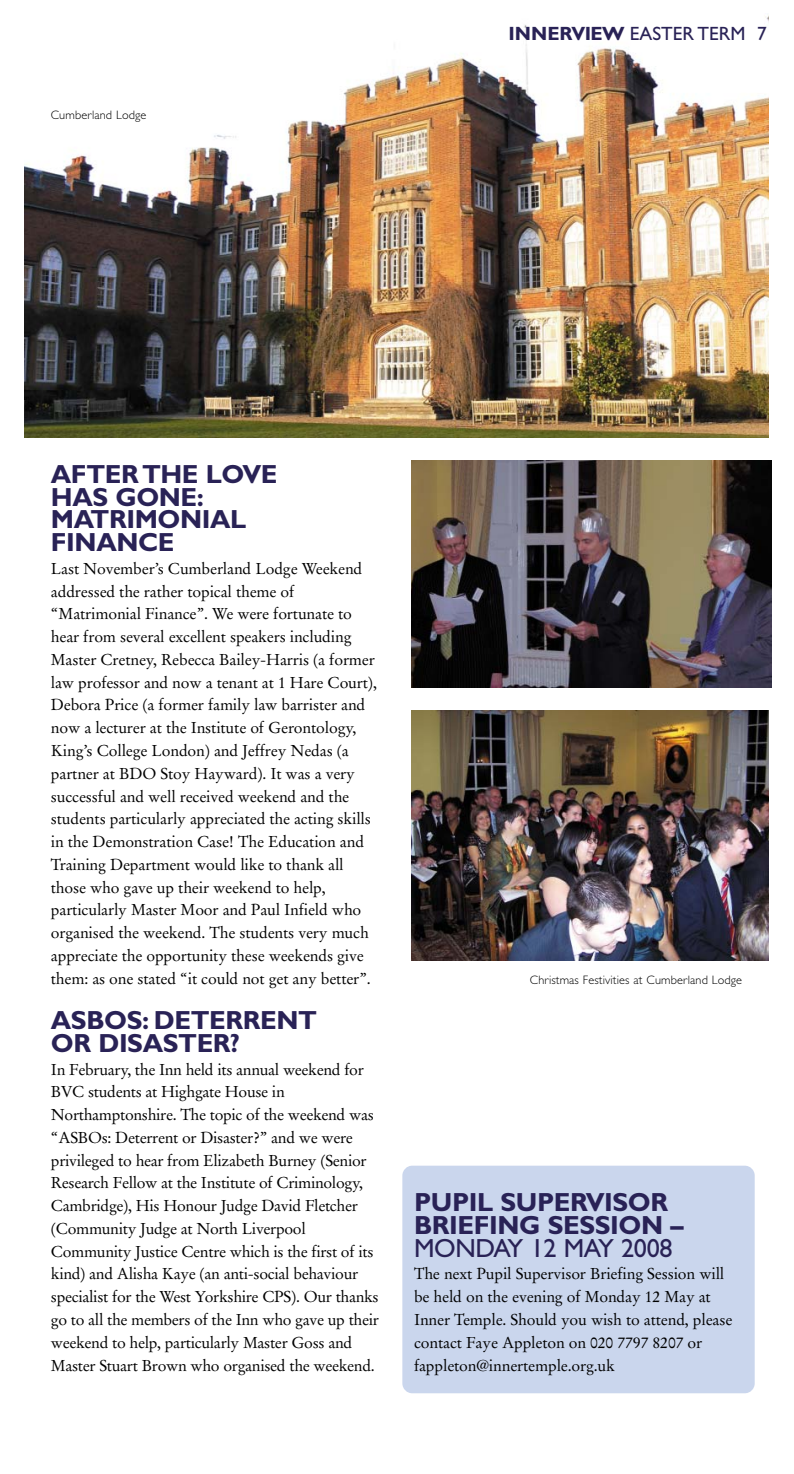
<style>
.page{position:relative;width:794px;height:1474px;background:#fff}
.page>*{position:absolute;margin:0;border:0;box-sizing:border-box;transform-origin:0 0}
.t1{font:700 26.25px/22.8px "Gill Sans CE";letter-spacing:-.015em;color:#292256}
.t2{font:26.25px "Gill Sans CE";letter-spacing:-.015em;color:#292256}
.t3{font:19.25px "Gill Sans CE";color:#292256}
.t4{font:15.75px/22.8px "Stempel Garamond";letter-spacing:-.01em;color:#000}
.t5{font:300 12.25px "Gill Sans CE";letter-spacing:.01em;color:#000}
.s1{font-weight:700}
</style>
<div class="page">
<img style="left:24px;top:16px;width:744px;height:421px">
<div style="left:402px;top:1165px;width:352px;height:228px;background:#cad6ed;border-radius:10px"></div>
<img style="left:411px;top:710px;width:357px;height:250px">
<img style="left:411px;top:460px;width:360px;height:227px">
<p class="t5" style="left:51px;top:110px;width:97px">Cumberland Lodge</p>
<p class="t3" style="left:508px;top:27px;width:260px"><span class="s1">INNERVIEW</span> EASTER TERM 7</p>
<h1 class="t1" style="left:51px;top:465px;width:228px">AFTER THE LOVE<br>HAS GONE:<br>MATRIMONIAL<br>FINANCE</h1>
<p class="t4" style="left:51px;top:558px;width:327px">Last November’s Cumberland Lodge Weekend addressed the rather topical theme of “Matrimonial Finance”. We were fortunate to hear from several excellent speakers including Master Cretney, Rebecca Bailey-Harris (a former law professor and now a tenant at 1 Hare Court), Debora Price (a former family law barrister and now a lecturer at the Institute of Gerontology, King’s College London) and Jeffrey Nedas (a partner at BDO Stoy Hayward). It was a very successful and well received weekend and the students particularly appreciated the acting skills in the Demonstration Case! The Education and Training Department would like to thank all those who gave up their weekend to help, particularly Master Moor and Paul Infield who organised the weekend. The students very much appreciate the opportunity these weekends give them: as one stated “it could not get any better”.</p>
<h1 class="t1" style="left:51px;top:1011px;width:267px">ASBOS: DETERRENT<br>OR DISASTER?</h1>
<p class="t4" style="left:51px;top:1059px;width:329px">In February, the Inn held its annual weekend for BVC students at Highgate House in Northamptonshire. The topic of the weekend was “ASBOs: Deterrent or Disaster?” and we were privileged to hear from Elizabeth Burney (Senior Research Fellow at the Institute of Criminology, Cambridge), His Honour Judge David Fletcher (Community Judge at North Liverpool Community Justice Centre which is the first of its kind) and Alisha Kaye (an anti-social behaviour specialist for the West Yorkshire CPS). Our thanks go to all the members of the Inn who gave up their weekend to help, particularly Master Goss and Master Stuart Brown who organised the weekend.</p>
<p class="t5" style="left:530px;top:974px;width:214px">Christmas Festivities at Cumberland Lodge</p>
<h1 class="t1" style="left:414px;top:1193px;width:271px">PUPIL SUPERVISOR<br>BRIEFING SESSION –</h1>
<h1 class="t2" style="left:414px;top:1237px;width:260px">MONDAY 12 MAY 2008</h1>
<p class="t4" style="left:414px;top:1264px;width:320px">The next Pupil Supervisor Briefing Session will be held on the evening of Monday 12 May at Inner Temple. Should you wish to attend, please contact Faye Appleton on 020 7797 8207 or fappleton@innertemple.org.uk</p>
</div>
